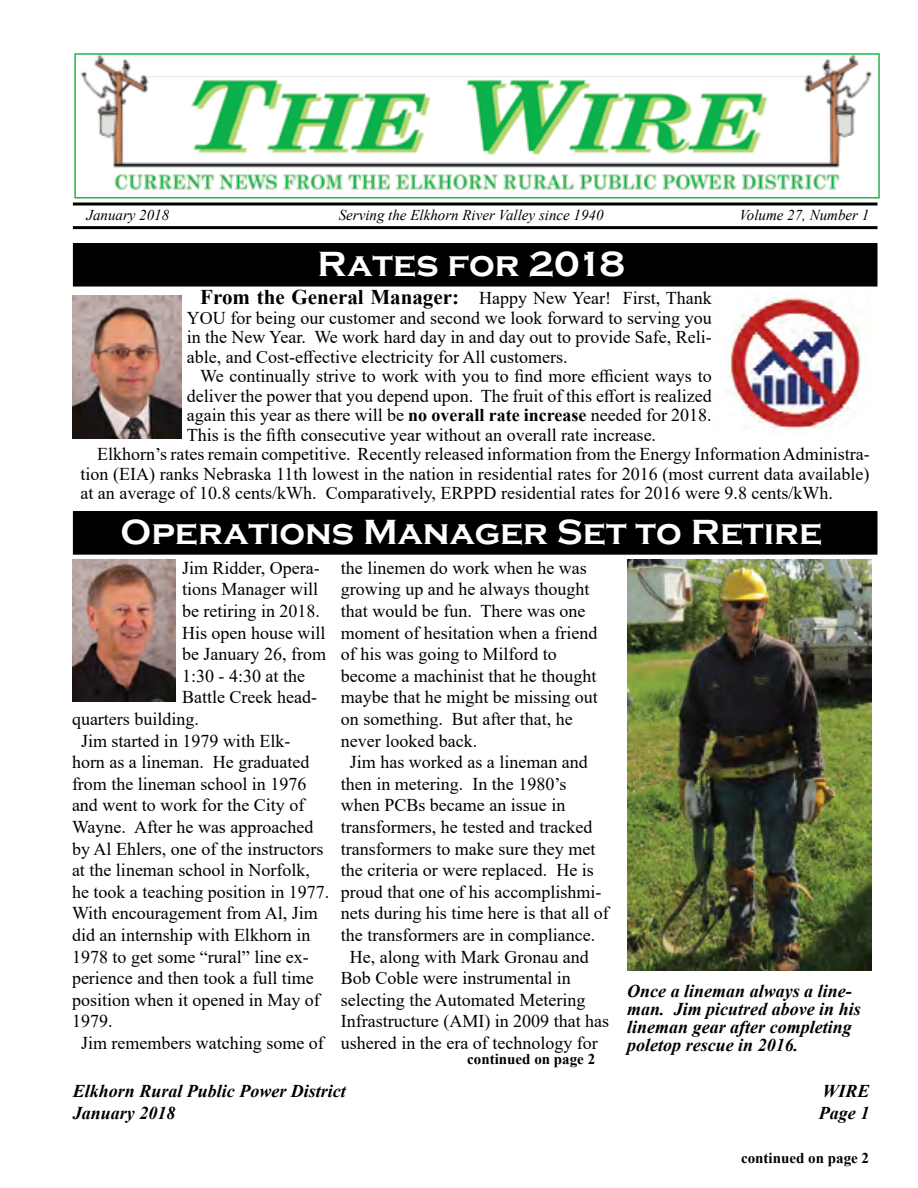
<style>
.page{position:relative;width:918px;height:1188px;background:#fff}
.page>*{position:absolute;margin:0;border:0;box-sizing:border-box;transform-origin:0 0}
.t1{font:700 36px "Copperplate Gothic";color:#fff}
.t2{font:18px/19.5px "Times New Roman";color:#000;text-align:justify}
.t3{font:italic 700 18px/18px "Times New Roman";color:#000}
.t4{font:italic 15px "Times New Roman";color:#000}
.t5{font:700 15px "Times New Roman";color:#000}
.s1{font-weight:700;font-size:21px}
.s2{font-weight:700}
</style>
<div class="page">
<svg style="left:73px;top:202px;width:805px;height:4px;background:#3f3f3f"></svg>
<hr style="left:73px;top:226px;width:805px;height:3px;background:#000">
<img style="left:81px;top:56px;width:791px;height:134px">
<div style="left:74px;top:53px;width:806px;height:146px;border:2px solid #25b34b"></div>
<div style="left:74px;top:244px;width:803px;height:42px;background:#000"></div>
<div style="left:73px;top:243px;width:805px;height:44px;border:2px solid #000"></div>
<div style="left:74px;top:512px;width:803px;height:42px;background:#000"></div>
<div style="left:73px;top:511px;width:805px;height:44px;border:2px solid #000"></div>
<img style="left:72px;top:296px;width:109px;height:143px">
<img style="left:727px;top:296px;width:143px;height:136px">
<img style="left:73px;top:559px;width:103px;height:142px">
<img style="left:627px;top:559px;width:245px;height:412px">
<p class="t4" style="left:86px;top:204px;width:84px">January 2018</p>
<p class="t4" style="left:339px;top:204px;width:266px">Serving the Elkhorn River Valley since 1940</p>
<p class="t4" style="left:739px;top:204px;width:131px">Volume 27, Number 1</p>
<h1 class="t1" style="left:317px;top:244px;width:309px">Rates for 2018</h1>
<p class="t2" style="left:187px;top:288px;width:526px;text-indent:13px"><span class="s1">From the General Manager:</span> Happy New Year! First, Thank YOU for being our customer and second we look forward to serving you in the New Year. We work hard day in and day out to provide Safe, Reli&shy;able, and Cost-effective electricity for All customers.</p>
<p class="t2" style="left:200px;top:366px;width:513px">We continually strive to work with you to find more efficient ways to</p>
<p class="t2" style="left:187px;top:386px;width:526px">deliver the power that you depend upon. The fruit of this effort is realized</p>
<p class="t2" style="left:187px;top:405px;width:526px">again this year as there will be <span class="s2">no overall rate increase</span> needed for 2018.</p>
<p class="t2" style="left:187px;top:425px;width:471px">This is the fifth consecutive year without an overall rate increase.</p>
<p class="t2" style="left:97px;top:444px;width:774px">Elkhorn’s rates remain competitive. Recently released information from the Energy Information Administra-</p>
<p class="t2" style="left:80px;top:464px;width:791px">tion (EIA) ranks Nebraska 11th lowest in the nation in residential rates for 2016 (most current data available)</p>
<p class="t2" style="left:80px;top:483px;width:754px">at an average of 10.8 cents/kWh. Comparatively, ERPPD residential rates for 2016 were 9.8 cents/kWh.</p>
<h1 class="t1" style="left:121px;top:512px;width:703px">Operations Manager Set to Retire</h1>
<p class="t2" style="left:182px;top:558px;width:139px">Jim Ridder, Opera-</p>
<p class="t2" style="left:182px;top:579px;width:137px">tions Manager will</p>
<p class="t2" style="left:182px;top:601px;width:139px">be retiring in 2018.</p>
<p class="t2" style="left:182px;top:622px;width:145px">His open house will</p>
<p class="t2" style="left:182px;top:644px;width:145px">be January 26, from</p>
<p class="t2" style="left:182px;top:666px;width:124px">1:30 - 4:30 at the</p>
<p class="t2" style="left:182px;top:687px;width:136px">Battle Creek head-</p>
<p class="t2" style="left:72px;top:709px;width:128px">quarters building.</p>
<p class="t2" style="left:81px;top:730px;width:211px">Jim started in 1979 with Elk-</p>
<p class="t2" style="left:72px;top:752px;width:239px">horn as a lineman. He graduated</p>
<p class="t2" style="left:72px;top:774px;width:236px">from the lineman school in 1976</p>
<p class="t2" style="left:72px;top:795px;width:234px">and went to work for the City of</p>
<p class="t2" style="left:72px;top:817px;width:243px">Wayne. After he was approached</p>
<p class="t2" style="left:72px;top:838px;width:253px">by Al Ehlers, one of the instructors</p>
<p class="t2" style="left:72px;top:860px;width:239px">at the lineman school in Norfolk,</p>
<p class="t2" style="left:72px;top:882px;width:259px">he took a teaching position in 1977.</p>
<p class="t2" style="left:72px;top:903px;width:247px">With encouragement from Al, Jim</p>
<p class="t2" style="left:72px;top:925px;width:240px">did an internship with Elkhorn in</p>
<p class="t2" style="left:72px;top:946px;width:238px">1978 to get some “rural” line ex-</p>
<p class="t2" style="left:72px;top:968px;width:243px">perience and then took a full time</p>
<p class="t2" style="left:72px;top:990px;width:249px">position when it opened in May of</p>
<p class="t2" style="left:72px;top:1011px;width:42px">1979.</p>
<p class="t2" style="left:81px;top:1033px;width:244px">Jim remembers watching some of</p>
<p class="t2" style="left:341px;top:558px;width:247px">the linemen do work when he was</p>
<p class="t2" style="left:341px;top:579px;width:250px">growing up and he always thought</p>
<p class="t2" style="left:341px;top:601px;width:246px">that would be fun. There was one</p>
<p class="t2" style="left:341px;top:622px;width:258px">moment of hesitation when a friend</p>
<p class="t2" style="left:341px;top:644px;width:217px">of his was going to Milford to</p>
<p class="t2" style="left:341px;top:666px;width:257px">become a machinist that he thought</p>
<p class="t2" style="left:341px;top:687px;width:259px">maybe that he might be missing out</p>
<p class="t2" style="left:341px;top:709px;width:233px">on something. But after that, he</p>
<p class="t2" style="left:341px;top:730px;width:138px">never looked back.</p>
<p class="t2" style="left:350px;top:752px;width:239px">Jim has worked as a lineman and</p>
<p class="t2" style="left:341px;top:774px;width:227px">then in metering. In the 1980’s</p>
<p class="t2" style="left:341px;top:795px;width:226px">when PCBs became an issue in</p>
<p class="t2" style="left:341px;top:817px;width:253px">transformers, he tested and tracked</p>
<p class="t2" style="left:341px;top:838px;width:256px">transformers to make sure they met</p>
<p class="t2" style="left:341px;top:860px;width:254px">the criteria or were replaced. He is</p>
<p class="t2" style="left:341px;top:882px;width:262px">proud that one of his accomplishmi-</p>
<p class="t2" style="left:341px;top:903px;width:269px">nets during his time here is that all of</p>
<p class="t2" style="left:341px;top:925px;width:256px">the transformers are in compliance.</p>
<p class="t2" style="left:350px;top:946px;width:240px">He, along with Mark Gronau and</p>
<p class="t2" style="left:341px;top:968px;width:231px">Bob Coble were instrumental in</p>
<p class="t2" style="left:341px;top:990px;width:246px">selecting the Automated Metering</p>
<p class="t2" style="left:341px;top:1011px;width:270px">Infrastructure (AMI) in 2009 that has</p>
<p class="t2" style="left:341px;top:1033px;width:258px">ushered in the era of technology for</p>
<p class="t5" style="left:467px;top:1048px;width:129px">continued on page 2</p>
<p class="t3" style="left:627px;top:981px;width:235px">Once a lineman always a line&shy;man. Jim picutred above in his lineman gear after completing poletop rescue in 2016.</p>
<p class="t3" style="left:73px;top:1082px;width:275px">Elkhorn Rural Public Power District</p>
<p class="t3" style="left:822px;top:1082px;width:49px">WIRE</p>
<p class="t3" style="left:73px;top:1103px;width:104px">January 2018</p>
<p class="t3" style="left:819px;top:1103px;width:52px">Page 1</p>
<p class="t5" style="left:741px;top:1147px;width:129px">continued on page 2</p>
</div>
